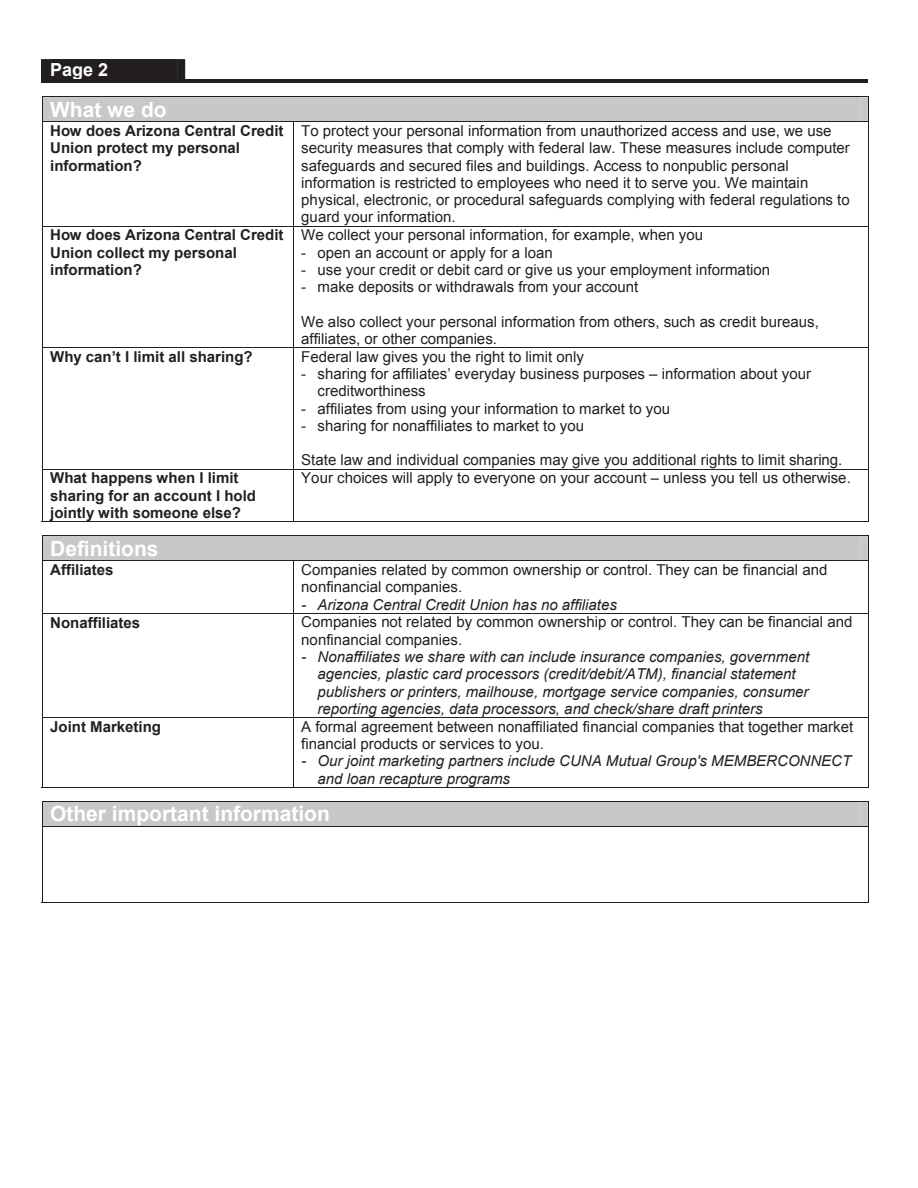
<style>
.page{position:relative;width:918px;height:1188px;background:#fff}
.page>*{position:absolute;margin:0;border:0;box-sizing:border-box;transform-origin:0 0}
.t1{font:700 21px "Arial";color:#fff}
.t2{font:700 18px "Arial";color:#fff}
.t3{font:15px/17.2px "Arial";color:#231f20}
.t4{font:italic 15px/17.2px "Arial";color:#231f20}
.t5{font:700 15px/17.2px "Arial";color:#231f20}
</style>
<div class="page">
<div style="left:41px;top:59px;width:146px;height:24px;background:#231f20"></div>
<hr style="left:187px;top:80px;width:681px;height:3px;background:#231f20">
<div style="left:42px;top:97px;width:827px;height:25px;background:#c7c8ca"></div>
<hr style="left:42px;top:122px;width:1px;height:104px;background:#231f20">
<hr style="left:293px;top:122px;width:1px;height:104px;background:#231f20">
<hr style="left:868px;top:122px;width:1px;height:104px;background:#231f20">
<hr style="left:42px;top:226px;width:252px;height:1px;background:#231f20">
<hr style="left:294px;top:226px;width:574px;height:1px;background:#231f20">
<hr style="left:42px;top:226px;width:1px;height:121px;background:#231f20">
<hr style="left:293px;top:226px;width:1px;height:121px;background:#231f20">
<hr style="left:868px;top:226px;width:1px;height:121px;background:#231f20">
<hr style="left:42px;top:347px;width:252px;height:1px;background:#231f20">
<hr style="left:294px;top:347px;width:574px;height:1px;background:#231f20">
<hr style="left:42px;top:348px;width:1px;height:121px;background:#231f20">
<hr style="left:293px;top:348px;width:1px;height:121px;background:#231f20">
<hr style="left:868px;top:348px;width:1px;height:121px;background:#231f20">
<hr style="left:42px;top:469px;width:252px;height:1px;background:#231f20">
<hr style="left:294px;top:469px;width:574px;height:1px;background:#231f20">
<hr style="left:42px;top:470px;width:1px;height:52px;background:#231f20">
<hr style="left:42px;top:521px;width:251px;height:1px;background:#231f20">
<hr style="left:293px;top:470px;width:1px;height:52px;background:#231f20">
<hr style="left:294px;top:521px;width:574px;height:1px;background:#231f20">
<hr style="left:868px;top:470px;width:1px;height:52px;background:#231f20">
<svg style="left:42px;top:535px;width:827px;height:26px;background:#bababc"></svg>
<hr style="left:42px;top:561px;width:1px;height:52px;background:#231f20">
<hr style="left:293px;top:561px;width:1px;height:52px;background:#231f20">
<hr style="left:868px;top:561px;width:1px;height:52px;background:#231f20">
<hr style="left:42px;top:613px;width:252px;height:1px;background:#231f20">
<hr style="left:294px;top:613px;width:574px;height:1px;background:#231f20">
<hr style="left:42px;top:614px;width:1px;height:103px;background:#231f20">
<hr style="left:293px;top:614px;width:1px;height:103px;background:#231f20">
<hr style="left:868px;top:614px;width:1px;height:103px;background:#231f20">
<hr style="left:42px;top:717px;width:252px;height:1px;background:#231f20">
<hr style="left:294px;top:717px;width:574px;height:1px;background:#231f20">
<hr style="left:42px;top:718px;width:1px;height:70px;background:#231f20">
<hr style="left:42px;top:787px;width:251px;height:1px;background:#231f20">
<hr style="left:293px;top:718px;width:1px;height:70px;background:#231f20">
<hr style="left:294px;top:787px;width:574px;height:1px;background:#231f20">
<hr style="left:868px;top:718px;width:1px;height:70px;background:#231f20">
<div style="left:42px;top:801px;width:827px;height:25px;background:#c7c8ca"></div>
<hr style="left:42px;top:826px;width:827px;height:1px;background:#231f20">
<hr style="left:42px;top:827px;width:1px;height:76px;background:#231f20">
<hr style="left:42px;top:902px;width:826px;height:1px;background:#231f20">
<hr style="left:868px;top:827px;width:1px;height:76px;background:#231f20">
<p class="t2" style="left:50px;top:58px;width:59px">Page 2</p>
<h1 class="t1" style="left:50px;top:96px;width:118px">What we do</h1>
<p class="t5" style="left:50px;top:123px;width:235px">How does Arizona Central Credit<br>Union protect my personal information?</p>
<p class="t3" style="left:301px;top:122px;width:550px">To protect your personal information from unauthorized access and use, we use security measures that comply with federal law. These measures include computer safeguards and secured files and buildings. Access to nonpublic personal information is restricted to employees who need it to serve you. We maintain physical, electronic, or procedural safeguards complying with federal regulations to guard your information.</p>
<p class="t5" style="left:50px;top:227px;width:235px">How does Arizona Central Credit<br>Union collect my personal information?</p>
<p class="t3" style="left:301px;top:227px;width:403px">We collect your personal information, for example, when you</p>
<p class="t3" style="left:301px;top:244px;width:253px">- open an account or apply for a loan</p>
<p class="t3" style="left:301px;top:261px;width:470px">- use your credit or debit card or give us your employment information</p>
<p class="t3" style="left:301px;top:278px;width:338px">- make deposits or withdrawals from your account</p>
<p class="t3" style="left:301px;top:313px;width:519px">We also collect your personal information from others, such as credit bureaus, affiliates, or other companies.</p>
<p class="t5" style="left:50px;top:349px;width:204px">Why can’t I limit all sharing?</p>
<p class="t3" style="left:301px;top:348px;width:284px">Federal law gives you the right to limit only</p>
<p class="t3" style="left:317px;top:365px;width:495px;text-indent:-16px">- sharing for affiliates’ everyday business purposes – information about your creditworthiness</p>
<p class="t3" style="left:301px;top:400px;width:370px">- affiliates from using your information to market to you</p>
<p class="t3" style="left:301px;top:417px;width:284px">- sharing for nonaffiliates to market to you</p>
<p class="t3" style="left:301px;top:452px;width:543px">State law and individual companies may give you additional rights to limit sharing.</p>
<p class="t5" style="left:50px;top:470px;width:207px">What happens when I limit sharing for an account I hold jointly with someone else?</p>
<p class="t3" style="left:301px;top:470px;width:551px">Your choices will apply to everyone on your account – unless you tell us otherwise.</p>
<h1 class="t1" style="left:50px;top:535px;width:110px">Definitions</h1>
<p class="t5" style="left:50px;top:562px;width:65px">Affiliates</p>
<p class="t3" style="left:301px;top:561px;width:528px">Companies related by common ownership or control. They can be financial and nonfinancial companies.</p>
<p class="t4" style="left:301px;top:596px;width:317px">- Arizona Central Credit Union has no affiliates</p>
<p class="t5" style="left:50px;top:614px;width:92px">Nonaffiliates</p>
<p class="t3" style="left:301px;top:614px;width:553px">Companies not related by common ownership or control. They can be financial and nonfinancial companies.</p>
<p class="t4" style="left:317px;top:648px;width:493px;text-indent:-16px">- Nonaffiliates we share with can include insurance companies, government agencies, plastic card processors (credit/debit/ATM), financial statement publishers or printers, mailhouse, mortgage service companies, consumer reporting agencies, data processors, and check/share draft printers</p>
<p class="t5" style="left:50px;top:718px;width:112px">Joint Marketing</p>
<p class="t3" style="left:301px;top:718px;width:553px">A formal agreement between nonaffiliated financial companies that together market financial products or services to you.</p>
<p class="t4" style="left:317px;top:753px;width:535px;text-indent:-16px">- Our joint marketing partners include CUNA Mutual Group's MEMBERCONNECT and loan recapture programs</p>
<h1 class="t1" style="left:50px;top:800px;width:281px">Other important information</h1>
</div>
